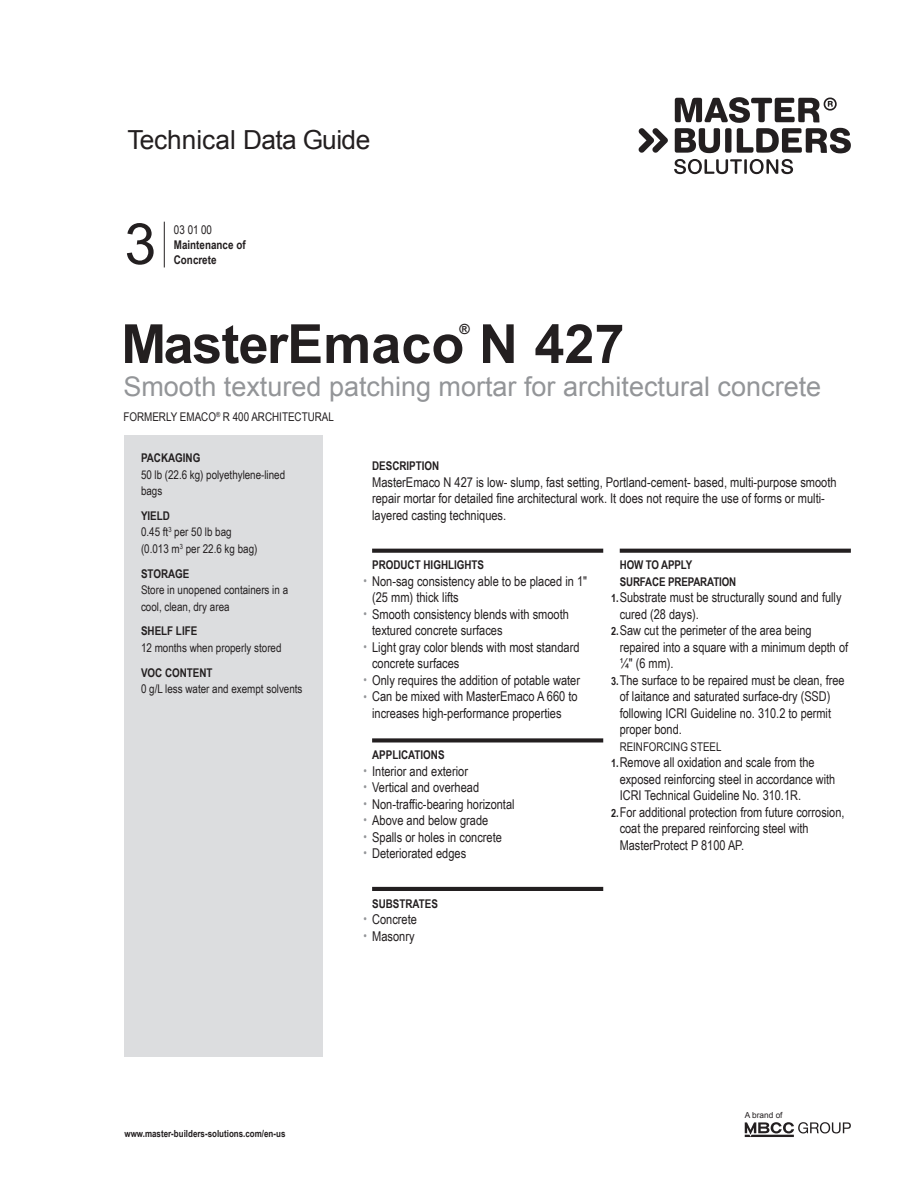
<style>
.page{position:relative;width:918px;height:1188px;background:#fff}
.page>*{position:absolute;margin:0;border:0;box-sizing:border-box;transform-origin:0 0}
.CSI_DIV__Number{font:57px "Arial";color:#231f20}
.Product_Name{font:700 54px "Arial";letter-spacing:-.005em;color:#231f20}
.Product_Name_Subhead{font:27px "Arial";color:#939598}
.t1{font:26.25px "Arial";letter-spacing:-.015em;color:#231f20}
.Product_Name-2{font:700 13.95px "Arial";color:#231f20}
.Bullets_Body{font:13.5px/16.5px "Arial Narrow";color:#231f20}
.Body_Copy__Indent{font:13.5px/16.5px "Arial Narrow";color:#231f20}
.Side_Block_Body_Copy{font:12px/16.5px "Arial Narrow";color:#231f20}
.Headers_with_Rule{font:700 12px "Arial Narrow";color:#231f20}
.Product_Name_Subhead-2{font:12px "Arial Narrow";color:#231f20}
.CSI_DIV__Main{font:700 12px/15px "Arial Narrow";color:#231f20}
.Body_Copy__Indent-2{font:12px "Arial Narrow";color:#231f20}
.Body_Copy__Indent-3{font:700 12px "Arial Narrow";color:#231f20}
.t2{font:700 9.75px "Arial Narrow";color:#231f20}
.t3{font:8.25px "Arial";color:#231f20}
.s1{font-weight:400}
.s2{font-weight:700}
.s3{font-size:12px;color:#939598}
.s4{font-weight:700;font-size:11.25px}
</style>
<div class="page">
<div style="left:125px;top:435px;width:198px;height:621px;background:#dcdddf"></div>
<svg style="left:372px;top:549px;width:231px;height:4px"></svg>
<svg style="left:620px;top:549px;width:231px;height:4px"></svg>
<div style="left:372px;top:738px;width:231px;height:5px;background:#231f20"></div>
<hr style="left:372px;top:887px;width:231px;height:4px;background:#231f20">
<hr style="left:164px;top:222px;width:1px;height:45px;background:#231f20">
<svg style="left:674px;top:159px;width:119px;height:15px"></svg>
<svg style="left:639px;top:128px;width:29px;height:25px"></svg>
<svg style="left:675px;top:97px;width:176px;height:56px"></svg>
<svg style="left:745px;top:1122px;width:106px;height:15px"></svg>
<h3 class="t1" style="left:128px;top:122px;width:244px">Technical Data Guide</h3>
<p class="CSI_DIV__Number" style="left:125px;top:207px;width:33px">3</p>
<p class="CSI_DIV__Main" style="left:174px;top:222px;width:73px"><span class="s1">03 01 00<br></span>Maintenance of</p>
<p class="CSI_DIV__Main" style="left:174px;top:252px;width:44px">Concrete</p>
<p class="Product_Name-2" style="left:459px;top:320px;width:12px">®</p>
<p class="Product_Name" style="left:121px;top:308px;width:505px">MasterEmaco N 427</p>
<p class="Product_Name_Subhead" style="left:123px;top:369px;width:699px">Smooth textured patching mortar for architectural concrete</p>
<p class="Product_Name_Subhead-2" style="left:123px;top:408px;width:212px">FORMERLY EMACO<sup>®</sup> R 400 ARCHITECTURAL</p>
<p class="Side_Block_Body_Copy" style="left:141px;top:449px;width:146px"><span class="s2">PACKAGING<br></span>50 lb (22.6 kg) polyethylene-lined bags</p>
<p class="Side_Block_Body_Copy" style="left:141px;top:507px;width:118px"><span class="s2">YIELD<br></span>0.45 ft<sup>3</sup> per 50 lb bag (0.013 m<sup>3</sup> per 22.6 kg bag)</p>
<p class="Side_Block_Body_Copy" style="left:141px;top:565px;width:149px"><span class="s2">STORAGE<br></span>Store in unopened containers in a cool, clean, dry area</p>
<p class="Side_Block_Body_Copy" style="left:141px;top:622px;width:142px"><span class="s2">SHELF LIFE<br></span>12 months when properly stored</p>
<p class="Side_Block_Body_Copy" style="left:141px;top:664px;width:163px"><span class="s2">VOC CONTENT<br></span>0 g/L less water and exempt solvents</p>
<p class="Body_Copy__Indent-3" style="left:372px;top:457px;width:69px">DESCRIPTION</p>
<p class="Body_Copy__Indent" style="left:372px;top:473px;width:466px">MasterEmaco N 427 is low- slump, fast setting, Portland-cement- based, multi-purpose smooth repair mortar for detailed fine architectural work. It does not require the use of forms or multi&shy;layered casting techniques.</p>
<p class="Headers_with_Rule" style="left:372px;top:556px;width:114px">PRODUCT HIGHLIGHTS</p>
<p class="Bullets_Body" style="left:372px;top:572px;width:217px;text-indent:-9px"><span class="s3">•</span> Non-sag consistency able to be placed in 1" (25 mm) thick lifts</p>
<p class="Bullets_Body" style="left:372px;top:605px;width:198px;text-indent:-9px"><span class="s3">•</span> Smooth consistency blends with smooth textured concrete surfaces</p>
<p class="Bullets_Body" style="left:372px;top:638px;width:209px;text-indent:-9px"><span class="s3">•</span> Light gray color blends with most standard concrete surfaces</p>
<p class="Bullets_Body" style="left:363px;top:671px;width:218px"><span class="s3">•</span> Only requires the addition of potable water</p>
<p class="Bullets_Body" style="left:363px;top:688px;width:216px;text-align:center"><span class="s3">•</span> Can be mixed with MasterEmaco A 660 to increases high-performance properties</p>
<p class="Headers_with_Rule" style="left:372px;top:746px;width:74px">APPLICATIONS</p>
<p class="Bullets_Body" style="left:363px;top:762px;width:106px"><span class="s3">•</span> Interior and exterior</p>
<p class="Bullets_Body" style="left:363px;top:778px;width:117px"><span class="s3">•</span> Vertical and overhead</p>
<p class="Bullets_Body" style="left:363px;top:795px;width:153px"><span class="s3">•</span> Non-traffic-bearing horizontal</p>
<p class="Bullets_Body" style="left:363px;top:811px;width:126px"><span class="s3">•</span> Above and below grade</p>
<p class="Bullets_Body" style="left:363px;top:828px;width:140px"><span class="s3">•</span> Spalls or holes in concrete</p>
<p class="Bullets_Body" style="left:363px;top:844px;width:104px"><span class="s3">•</span> Deteriorated edges</p>
<p class="Headers_with_Rule" style="left:372px;top:894px;width:67px">SUBSTRATES</p>
<p class="Bullets_Body" style="left:363px;top:910px;width:55px"><span class="s3">•</span> Concrete</p>
<p class="Bullets_Body" style="left:363px;top:927px;width:53px"><span class="s3">•</span> Masonry</p>
<p class="Headers_with_Rule" style="left:620px;top:556px;width:74px">HOW TO APPLY</p>
<p class="Headers_with_Rule" style="left:620px;top:572px;width:118px">SURFACE PREPARATION</p>
<p class="Bullets_Body" style="left:620px;top:589px;width:223px;text-indent:-9px"><span class="s4">1.</span>Substrate must be structurally sound and fully cured (28 days).</p>
<p class="Bullets_Body" style="left:620px;top:622px;width:230px;text-indent:-9px"><span class="s4">2.</span>Saw cut the perimeter of the area being repaired into a square with a minimum depth of ¼" (6 mm).</p>
<p class="Bullets_Body" style="left:620px;top:671px;width:226px;text-indent:-9px"><span class="s4">3.</span>The surface to be repaired must be clean, free of laitance and saturated surface-dry (SSD) following ICRI Guideline no. 310.2 to permit proper bond.</p>
<p class="Body_Copy__Indent-2" style="left:620px;top:738px;width:103px">REINFORCING STEEL</p>
<p class="Bullets_Body" style="left:620px;top:754px;width:217px;text-indent:-9px"><span class="s4">1.</span>Remove all oxidation and scale from the exposed reinforcing steel in accordance with<br>ICRI Technical Guideline No. 310.1R.</p>
<p class="Bullets_Body" style="left:620px;top:803px;width:226px;text-indent:-9px"><span class="s4">2.</span>For additional protection from future corrosion, coat the prepared reinforcing steel with<br>MasterProtect P 8100 AP.</p>
<p class="t2" style="left:125px;top:1126px;width:162px">www.master-builders-solutions.com/en-us</p>
<p class="t3" style="left:745px;top:1110px;width:39px">A brand of</p>
</div>
